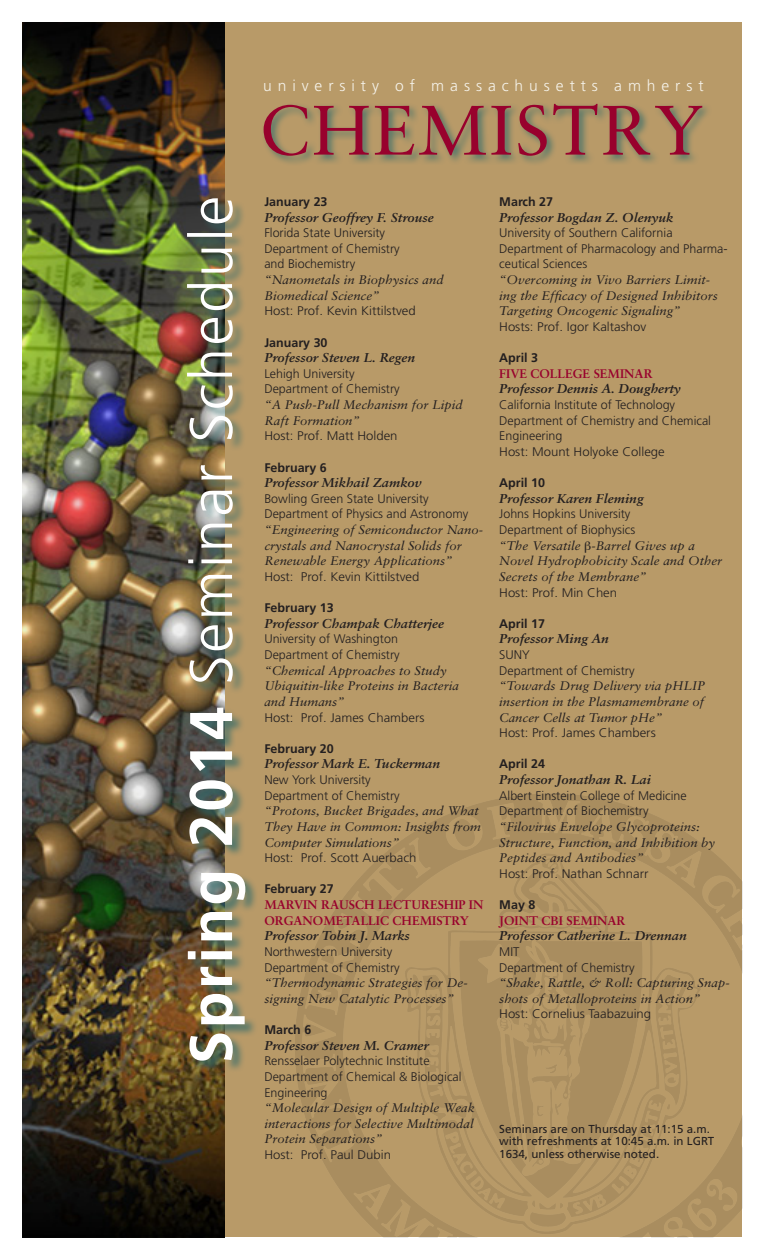
<style>
.page{position:relative;width:765px;height:1260px;background:#fff}
.page>*{position:absolute;margin:0;border:0;box-sizing:border-box;transform-origin:0 0}
.t1{font:70px "Sabon";letter-spacing:.03em;color:#98012d}
.t2{font:300 60px "Frutiger";letter-spacing:.04em;color:#fff}
.t3{font:300 15.62px "Frutiger";letter-spacing:.38em;color:#f5f2e9}
.names{font:italic 700 12.75px "Sabon";color:#231f20;scale:1.05 1}
.names-2{font:italic 12.5px/15.6px "Sabon";color:#231f20;scale:1.05 1}
.names-3{font:300 12.5px/15.6px "Frutiger";color:#231f20}
.names-4{font:300 12.5px "Frutiger";color:#231f20;scale:1.05 1}
.t4{font:700 12.5px "Frutiger";color:#231f20}
.t5{font:700 12.5px/15.6px "Sabon";color:#98012d}
.t6{font:11.5px/12.2px "Frutiger";color:#231f20}
.s1{font-weight:700}
.s2{font-family:"Frutiger";font-weight:300;font-style:normal}
</style>
<div class="page">
<div style="left:193px;top:22px;width:549px;height:1216px;background:#b89a68"></div>
<img style="left:293px;top:794px;width:449px;height:444px">
<div style="left:261px;top:102px;width:452px;height:65px;background:#326b6b;opacity:.75"></div>
<img style="left:22px;top:23px;width:203px;height:1214px">
<div style="left:187px;top:198px;width:71px;height:876px;background:#326b6b;opacity:.75"></div>
<p class="t2" style="left:177px;top:1064px;width:870px;rotate:-90deg"><span class="s1">Spring 2014</span> Seminar Schedule</p>
<p class="t3" style="left:263px;top:77px;width:442px">university of massachusetts amherst</p>
<p class="t1" style="left:260px;top:89px;width:446px">CHEMISTRY</p>
<p class="t4" style="left:264px;top:194px;width:65px">January 23</p>
<p class="names" style="left:264px;top:209px;width:163px">Professor Geoffrey F. Strouse</p>
<p class="names-3" style="left:264px;top:225px;width:122px">Florida State University</p>
<p class="names-3" style="left:264px;top:241px;width:137px">Department of Chemistry and Biochemistry</p>
<p class="names-2" style="left:264px;top:272px;width:172px">“Nanometals in Biophysics and<br>Biomedical Science”</p>
<p class="names-4" style="left:264px;top:304px;width:146px">Host: Prof. Kevin Kittilstved</p>
<p class="t4" style="left:264px;top:335px;width:65px">January 30</p>
<p class="names" style="left:264px;top:350px;width:145px">Professor Steven L. Regen</p>
<p class="names-3" style="left:264px;top:366px;width:92px">Lehigh University</p>
<p class="names-3" style="left:264px;top:381px;width:137px">Department of Chemistry</p>
<p class="names-2" style="left:264px;top:397px;width:190px">“A Push-Pull Mechanism for Lipid<br>Raft Formation”</p>
<p class="names-4" style="left:264px;top:429px;width:128px">Host: Prof. Matt Holden</p>
<p class="t4" style="left:264px;top:460px;width:64px">February 6</p>
<p class="names" style="left:264px;top:475px;width:151px">Professor Mikhail Zamkov</p>
<p class="names-3" style="left:264px;top:491px;width:166px">Bowling Green State University</p>
<p class="names-3" style="left:264px;top:506px;width:205px">Department of Physics and Astronomy</p>
<p class="names-2" style="left:264px;top:522px;width:210px">“Engineering of Semiconductor Nano&shy;crystals and Nanocrystal Solids for<br>Renewable Energy Applications”</p>
<p class="names-4" style="left:264px;top:570px;width:149px">Host: Prof. Kevin Kittilstved</p>
<p class="t4" style="left:264px;top:600px;width:71px">February 13</p>
<p class="names" style="left:264px;top:616px;width:173px">Professor Champak Chatterjee</p>
<p class="names-3" style="left:264px;top:631px;width:135px">University of Washington</p>
<p class="names-3" style="left:264px;top:647px;width:137px">Department of Chemistry</p>
<p class="names-2" style="left:264px;top:662px;width:187px">“Chemical Approaches to Study<br>Ubiquitin-like Proteins in Bacteria and Humans”</p>
<p class="names-4" style="left:264px;top:710px;width:154px">Host: Prof. James Chambers</p>
<p class="t4" style="left:264px;top:741px;width:71px">February 20</p>
<p class="names" style="left:264px;top:756px;width:169px">Professor Mark E. Tuckerman</p>
<p class="names-3" style="left:264px;top:772px;width:108px">New York University</p>
<p class="names-2" style="left:264px;top:787px;width:208px"><span class="s2">Department of Chemistry<br></span>“Protons, Bucket Brigades, and What<br>They Have in Common: Insights from<br>Computer Simulations”</p>
<p class="names-4" style="left:264px;top:851px;width:146px">Host: Prof. Scott Auerbach</p>
<p class="t4" style="left:264px;top:882px;width:71px">February 27</p>
<p class="t5" style="left:264px;top:897px;width:221px">MARVIN RAUSCH LECTURESHIP IN<br>ORGANOMETALLIC CHEMISTRY</p>
<p class="names" style="left:264px;top:928px;width:140px">Professor Tobin J. Marks</p>
<p class="names-3" style="left:264px;top:944px;width:130px">Northwestern University</p>
<p class="names-3" style="left:264px;top:959px;width:137px">Department of Chemistry</p>
<p class="names-2" style="left:264px;top:975px;width:195px">“Thermodynamic Strategies for De&shy;signing New Catalytic Processes”</p>
<p class="t4" style="left:264px;top:1022px;width:49px">March 6</p>
<p class="names" style="left:264px;top:1037px;width:158px">Professor Steven M. Cramer</p>
<p class="names-3" style="left:264px;top:1053px;width:167px">Rensselaer Polytechnic Institute</p>
<p class="names-3" style="left:264px;top:1069px;width:199px">Department of Chemical &amp; Biological<br>Engineering</p>
<p class="names-2" style="left:264px;top:1100px;width:202px;text-align:justify">“Molecular Design of Multiple Weak interactions for Selective Multimodal Protein Separations”</p>
<p class="names-4" style="left:264px;top:1148px;width:122px">Host: Prof. Paul Dubin</p>
<p class="t4" style="left:499px;top:194px;width:55px">March 27</p>
<p class="names" style="left:499px;top:209px;width:167px">Professor Bogdan Z. Olenyuk</p>
<p class="names-3" style="left:499px;top:225px;width:175px">University of Southern California</p>
<p class="names-3" style="left:499px;top:241px;width:230px">Department of Pharmacology and Pharma&shy;ceutical Sciences</p>
<p class="names-2" style="left:499px;top:272px;width:210px">“Overcoming in Vivo Barriers Limit&shy;ing the Efficacy of Designed Inhibitors<br>Targeting Oncogenic Signaling”</p>
<p class="names-4" style="left:499px;top:320px;width:142px">Hosts: Prof. Igor Kaltashov</p>
<p class="t4" style="left:499px;top:350px;width:40px">April 3</p>
<p class="t5" style="left:499px;top:365px;width:155px">FIVE COLLEGE SEMINAR</p>
<p class="names" style="left:499px;top:381px;width:174px">Professor Dennis A. Dougherty</p>
<p class="names-3" style="left:499px;top:397px;width:177px">California Institute of Technology</p>
<p class="names-3" style="left:499px;top:413px;width:213px">Department of Chemistry and Chemical<br>Engineering</p>
<p class="names-4" style="left:499px;top:445px;width:159px">Host: Mount Holyoke College</p>
<p class="t4" style="left:499px;top:475px;width:47px">April 10</p>
<p class="names" style="left:499px;top:491px;width:139px">Professor Karen Fleming</p>
<p class="names-3" style="left:499px;top:506px;width:133px">Johns Hopkins University</p>
<p class="names-3" style="left:499px;top:522px;width:138px">Department of Biophysics</p>
<p class="names-2" style="left:499px;top:537px;width:214px">“The Versatile -Barrel Gives up a<br>Novel Hydrophobicity Scale and Other<br>Secrets of the Membrane”</p>
<p class="names-4" style="left:499px;top:585px;width:114px">Host: Prof. Min Chen</p>
<p class="t4" style="left:499px;top:616px;width:47px">April 17</p>
<p class="names" style="left:499px;top:631px;width:106px">Professor Ming An</p>
<p class="names-3" style="left:499px;top:647px;width:32px">SUNY</p>
<p class="names-3" style="left:499px;top:663px;width:137px">Department of Chemistry</p>
<p class="names-2" style="left:499px;top:678px;width:198px;text-align:justify">“Towards Drug Delivery via pHLIP insertion in the Plasmamembrane of Cancer Cells at Tumor pHe”</p>
<p class="names-4" style="left:499px;top:726px;width:151px">Host: Prof. James Chambers</p>
<p class="t4" style="left:499px;top:757px;width:47px">April 24</p>
<p class="names" style="left:499px;top:772px;width:146px">Professor Jonathan R. Lai</p>
<p class="names-3" style="left:499px;top:788px;width:189px">Albert Einstein College of Medicine</p>
<p class="names-3" style="left:499px;top:803px;width:151px">Department of Biochemistry</p>
<p class="names-2" style="left:499px;top:819px;width:207px">“Filovirus Envelope Glycoproteins:<br>Structure, Function, and Inhibition by<br>Peptides and Antibodies”</p>
<p class="names-4" style="left:499px;top:866px;width:144px">Host: Prof. Nathan Schnarr</p>
<p class="t4" style="left:499px;top:897px;width:38px">May 8</p>
<p class="t5" style="left:499px;top:912px;width:128px">JOINT CBI SEMINAR</p>
<p class="names" style="left:499px;top:928px;width:180px">Professor Catherine L. Drennan</p>
<p class="names-3" style="left:499px;top:944px;width:22px">MIT</p>
<p class="names-3" style="left:499px;top:959px;width:137px">Department of Chemistry</p>
<p class="names-2" style="left:499px;top:975px;width:221px">“Shake, Rattle, &amp; Roll: Capturing Snap&shy;shots of Metalloproteins in Action”</p>
<p class="names-4" style="left:499px;top:1007px;width:146px">Host: Cornelius Taabazuing</p>
<p class="t6" style="left:499px;top:1123px;width:217px">Seminars are on Thursday at 11:15 a.m. with refreshments at 10:45 a.m. in LGRT<br>1634, unless otherwise noted.</p>
</div>
